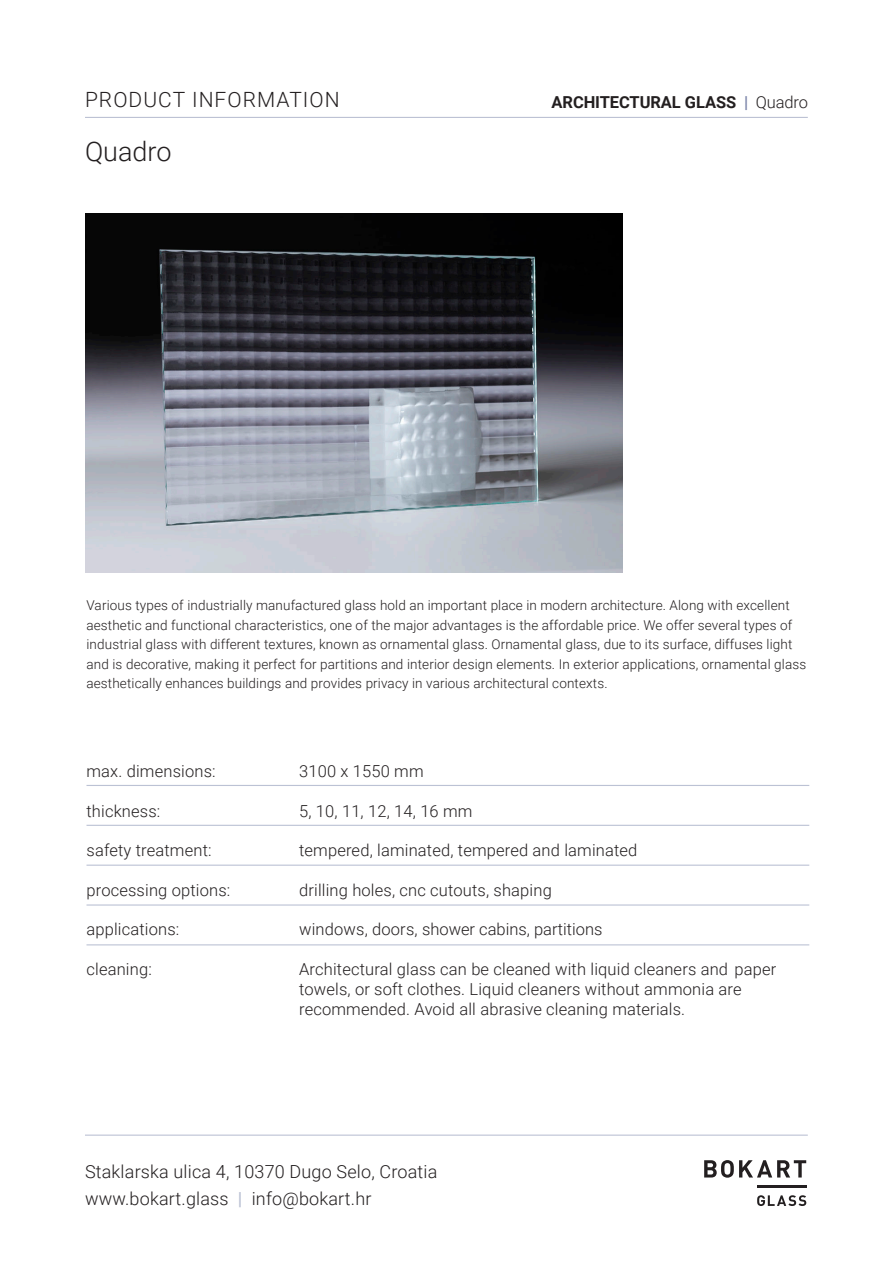
<style>
.page{position:relative;width:893px;height:1263px;background:#fff}
.page>*{position:absolute;margin:0;border:0;box-sizing:border-box;transform-origin:0 0}
.t1{font:300 27px "Roboto";color:#231f20}
.t2{font:300 21px "Roboto";letter-spacing:.05em;color:#231f20}
.t3{font:300 18px/27px "Roboto";letter-spacing:.01em;color:#231f20}
.t4{font:300 16.5px/19.8px "Roboto";letter-spacing:.01em;color:#231f20}
.t5{font:700 16.5px "Roboto";letter-spacing:-.005em;color:#231f20}
.t6{font:300 13.5px/19.5px "Roboto";letter-spacing:.01em;color:#231f20}
.s1{color:#7a84a9}
.s2{font-weight:300}
.s3{font-weight:700;color:#bcc2d4}
</style>
<div class="page">
<img style="left:85px;top:213px;width:538px;height:359px">
<svg style="left:704px;top:1160px;width:102px;height:46px"></svg>
<hr style="left:757px;top:1185px;width:49px;height:2px;background:#231f20">
<hr style="left:85px;top:117px;width:723px;height:1px;background:#bcc2d4">
<hr style="left:85px;top:1134px;width:723px;height:2px;background:#bcc2d4">
<hr style="left:87px;top:785px;width:722px;height:1px;background:#bcc2d4">
<hr style="left:87px;top:825px;width:722px;height:1px;background:#bcc2d4">
<hr style="left:87px;top:865px;width:722px;height:1px;background:#bcc2d4">
<hr style="left:87px;top:904px;width:722px;height:1px;background:#bcc2d4">
<hr style="left:87px;top:944px;width:722px;height:1px;background:#bcc2d4">
<h2 class="t2" style="left:85px;top:85px;width:256px">PRODUCT INFORMATION</h2>
<p class="t5" style="left:551px;top:90px;width:258px">ARCHITECTURAL GLASS <span class="s1">|</span> <span class="s2">Quadro</span></p>
<h1 class="t1" style="left:85px;top:133px;width:88px">Quadro</h1>
<p class="t6" style="left:86px;top:595px;width:721px">Various types of industrially manufactured glass hold an important place in modern architecture. Along with excellent aesthetic and functional characteristics, one of the major advantages is the affordable price. We offer several types of industrial glass with different textures, known as ornamental glass. Ornamental glass, due to its surface, diffuses light and is decorative, making it perfect for partitions and interior design elements. In exterior applications, ornamental glass aesthetically enhances buildings and provides privacy in various architectural contexts.</p>
<p class="t4" style="left:86px;top:760px;width:131px">max. dimensions:</p>
<p class="t4" style="left:299px;top:760px;width:126px">3100 x 1550 mm</p>
<p class="t4" style="left:86px;top:800px;width:75px">thickness:</p>
<p class="t4" style="left:299px;top:800px;width:175px">5, 10, 11, 12, 14, 16 mm</p>
<p class="t4" style="left:86px;top:840px;width:127px">safety treatment:</p>
<p class="t4" style="left:299px;top:840px;width:340px">tempered, laminated, tempered and laminated</p>
<p class="t4" style="left:86px;top:879px;width:145px">processing options:</p>
<p class="t4" style="left:299px;top:879px;width:254px">drilling holes, cnc cutouts, shaping</p>
<p class="t4" style="left:86px;top:919px;width:94px">applications:</p>
<p class="t4" style="left:299px;top:919px;width:305px">windows, doors, shower cabins, partitions</p>
<p class="t4" style="left:86px;top:958px;width:67px">cleaning:</p>
<p class="t4" style="left:299px;top:958px;width:479px">Architectural glass can be cleaned with liquid cleaners and paper towels, or soft clothes. Liquid cleaners without ammonia are recommended. Avoid all abrasive cleaning materials.</p>
<h3 class="t3" style="left:85px;top:1158px;width:354px">Staklarska ulica 4, 10370 Dugo Selo, Croatia www.bokart.glass <span class="s3">|</span> info@bokart.hr</h3>
</div>
